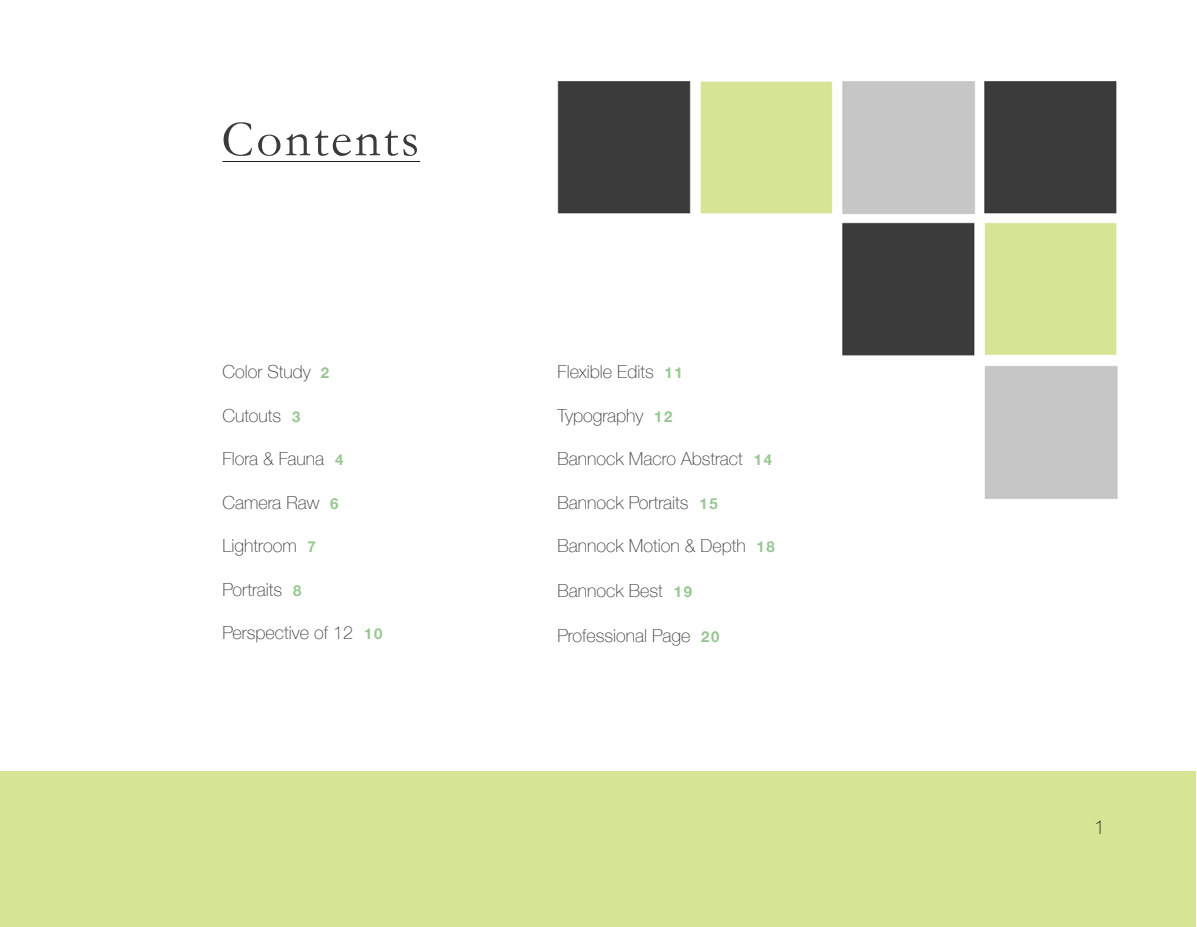
<style>
.page{position:relative;width:1197px;height:927px;background:#fff}
.page>*{position:absolute;margin:0;border:0;box-sizing:border-box;transform-origin:0 0}
.t1{font:51.45px "Garamond";letter-spacing:.05em;color:#3b3b3b}
.t2{font:100 19.5px "Helvetica Neue";color:#231f20}
.t3{font:100 18px "Helvetica Neue";color:#3b3b3b}
.s1{font-weight:700;font-size:15px;color:#97c791}
</style>
<div class="page">
<div style="left:0;top:771px;width:1196px;height:156px;background:#d6e495"></div>
<img style="left:557px;top:81px;width:561px;height:418px">
<hr style="left:222px;top:161px;width:198px;height:1px;background:#231f20">
<h1 class="t1" style="left:221px;top:111px;width:199px">Contents</h1>
<p class="t3" style="left:222px;top:360px;width:108px">Color Study <span class="s1">2</span></p>
<p class="t3" style="left:222px;top:404px;width:79px">Cutouts <span class="s1">3</span></p>
<p class="t3" style="left:222px;top:447px;width:122px">Flora &amp; Fauna <span class="s1">4</span></p>
<p class="t3" style="left:222px;top:491px;width:117px">Camera Raw <span class="s1">6</span></p>
<p class="t3" style="left:222px;top:534px;width:95px">Lightroom <span class="s1">7</span></p>
<p class="t3" style="left:222px;top:578px;width:80px">Portraits <span class="s1">8</span></p>
<p class="t3" style="left:222px;top:621px;width:161px">Perspective of 12 <span class="s1">10</span></p>
<p class="t3" style="left:557px;top:360px;width:127px">Flexible Edits <span class="s1">11</span></p>
<p class="t3" style="left:557px;top:404px;width:117px">Typography <span class="s1">12</span></p>
<p class="t3" style="left:557px;top:447px;width:216px">Bannock Macro Abstract <span class="s1">14</span></p>
<p class="t3" style="left:557px;top:491px;width:162px">Bannock Portraits <span class="s1">15</span></p>
<p class="t3" style="left:557px;top:534px;width:219px">Bannock Motion &amp; Depth <span class="s1">18</span></p>
<p class="t3" style="left:557px;top:579px;width:136px">Bannock Best <span class="s1">19</span></p>
<p class="t3" style="left:557px;top:624px;width:164px">Professional Page <span class="s1">20</span></p>
<p class="t2" style="left:1094px;top:815px;width:12px">1</p>
</div>
